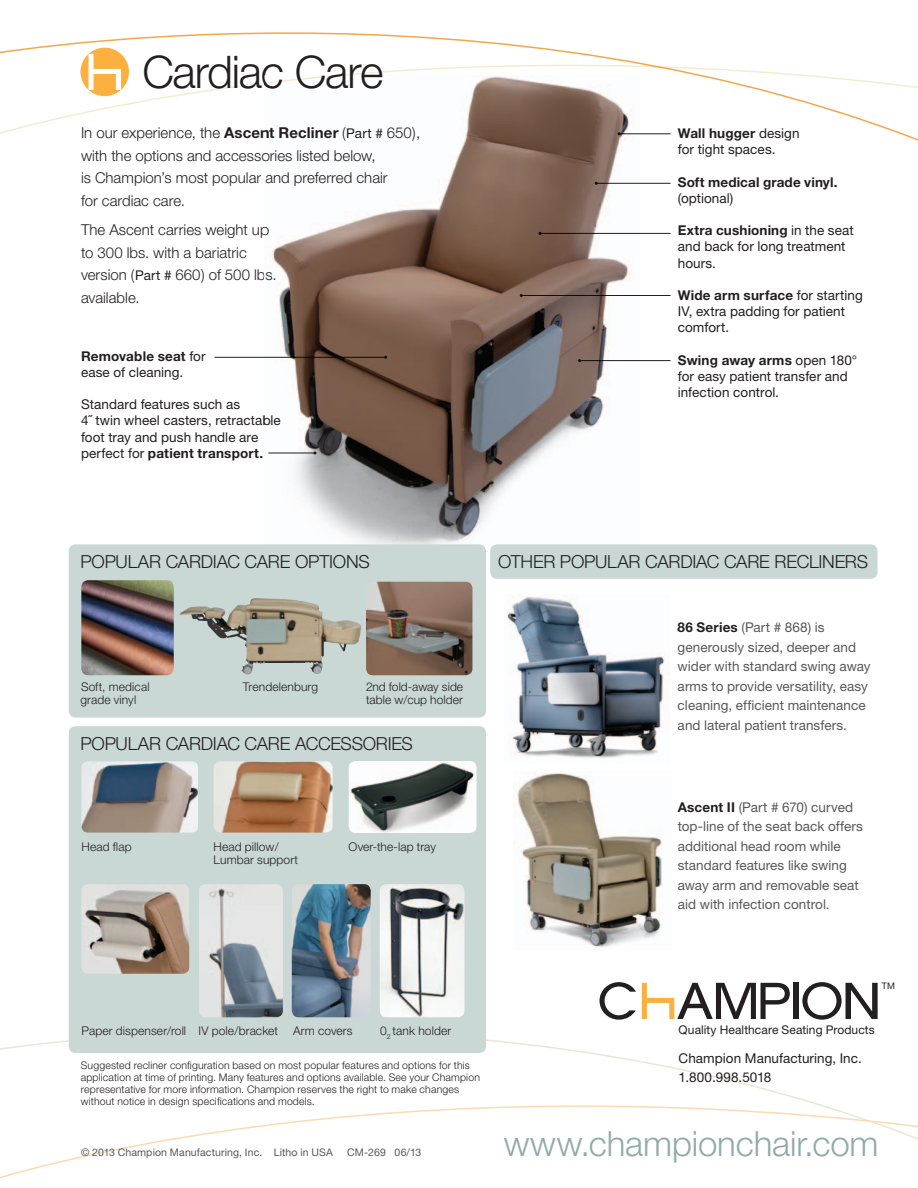
<style>
.page{position:relative;width:918px;height:1188px;background:#fff}
.page>*{position:absolute;margin:0;border:0;box-sizing:border-box;transform-origin:0 0}
.t1{font:300 45px "Helvetica Neue";letter-spacing:-.03em;color:#231f20}
.t2{font:300 34.8px "Helvetica Neue";letter-spacing:-.005em;color:#91aaab}
.t3{font:300 18px "Helvetica Neue";letter-spacing:-.01em;color:#231f20}
.t4{font:300 15px/22.5px "Helvetica Neue";color:#231f20}
.t5{font:13.5px/16.2px "Helvetica Neue LT Std";letter-spacing:.005em;color:#231f20}
.t6{font:13.5px/19.5px "Helvetica Neue LT Std";letter-spacing:.005em;color:#57585a}
.t7{font:700 13.5px "Helvetica Neue LT Std";letter-spacing:.01em;color:#231f20}
.t8{font:300 12px/13.5px "Helvetica Neue";letter-spacing:.01em;color:#231f20}
.t9{font:12px "Helvetica Neue LT Std";letter-spacing:.005em;color:#231f20}
.t10{font:300 10.5px/12px "Helvetica Neue";letter-spacing:.015em;color:#231f20}
.t11{font:10.5px "Helvetica Neue LT Std";letter-spacing:.01em;color:#57585a}
.t12{font:9px "Helvetica Neue LT Std";color:#231f20}
.s1{font-family:"Helvetica Neue LT Std";font-weight:700}
.s2{font-family:"Helvetica Neue LT Std";font-weight:400;font-size:13.5px}
.s3{font-weight:700}
.s4{font-weight:700;color:#231f20}
</style>
<div class="page">
<div style="left:69px;top:726px;width:417px;height:327px;background:#c9d7d5;border-radius:7px"></div>
<svg style="left:0;top:1051px;width:918px;height:128px"></svg>
<svg style="left:0;top:32px;width:918px;height:109px"></svg>
<div style="left:138px;top:49px;width:250px;height:45px;background:#fff"></div>
<div style="left:69px;top:544px;width:417px;height:174px;background:#c9d7d5;border-radius:7px"></div>
<svg style="left:600px;top:982px;width:36px;height:38px"></svg>
<div style="left:793px;top:983px;width:6px;height:36px;background:#231f20"></div>
<svg style="left:802px;top:982px;width:76px;height:38px"></svg>
<svg style="left:642px;top:983px;width:148px;height:36px"></svg>
<div style="left:490px;top:544px;width:388px;height:35px;background:#c9d7d5;border-radius:7px"></div>
<img style="left:179px;top:599px;width:139px;height:75px">
<img style="left:366px;top:582px;width:106px;height:93px">
<img style="left:81px;top:761px;width:117px;height:72px">
<img style="left:349px;top:761px;width:128px;height:72px">
<img style="left:214px;top:761px;width:119px;height:72px">
<img style="left:81px;top:884px;width:108px;height:90px">
<div style="left:80px;top:48px;width:49px;height:48px;background:#fbb03f;border-radius:50%"></div>
<svg style="left:89px;top:54px;width:32px;height:36px"></svg>
<hr style="left:580px;top:360px;width:90px;height:1px;background:#231f20">
<hr style="left:521px;top:295px;width:149px;height:1px;background:#231f20">
<hr style="left:540px;top:233px;width:130px;height:1px;background:#231f20">
<hr style="left:596px;top:183px;width:74px;height:1px;background:#231f20">
<hr style="left:214px;top:357px;width:172px;height:1px;background:#231f20">
<hr style="left:619px;top:133px;width:51px;height:1px;background:#231f20">
<img style="left:517px;top:773px;width:145px;height:174px">
<img style="left:507px;top:596px;width:158px;height:162px">
<img style="left:81px;top:580px;width:93px;height:95px">
<img style="left:199px;top:884px;width:84px;height:133px">
<img style="left:292px;top:884px;width:79px;height:133px">
<img style="left:380px;top:884px;width:85px;height:133px">
<img style="left:264px;top:75px;width:375px;height:469px">
<h1 class="t1" style="left:142px;top:44px;width:243px">Cardiac Care</h1>
<p class="t4" style="left:81px;top:122px;width:341px">In our experience, the <span class="s1">Ascent Recliner</span> (<span class="s2">Part #</span> 650), with the options and accessories listed below,<br>is Champion’s most popular and preferred chair<br>for cardiac care.</p>
<p class="t4" style="left:81px;top:218px;width:197px">The Ascent carries weight up to 300 lbs. with a bariatric version (<span class="s2">Part #</span> 660) of 500 lbs. available.</p>
<p class="t5" style="left:81px;top:348px;width:126px"><span class="s3">Removable seat</span> for ease of cleaning.</p>
<p class="t5" style="left:81px;top:396px;width:201px">Standard features such as<br>4˝ twin wheel casters, retractable foot tray and push handle are perfect for <span class="s3">patient transport.</span></p>
<p class="t5" style="left:678px;top:125px;width:123px"><span class="s3">Wall hugger</span> design for tight spaces.</p>
<p class="t7" style="left:678px;top:173px;width:161px">Soft medical grade vinyl.</p>
<p class="t5" style="left:678px;top:190px;width:57px">(optional)</p>
<p class="t5" style="left:678px;top:222px;width:177px"><span class="s3">Extra cushioning</span> in the seat and back for long treatment hours.</p>
<p class="t5" style="left:678px;top:287px;width:186px"><span class="s3">Wide arm surface</span> for starting<br>IV, extra padding for patient comfort.</p>
<p class="t5" style="left:678px;top:352px;width:181px"><span class="s3">Swing away arms</span> open 180° for easy patient transfer and infection control.</p>
<h3 class="t3" style="left:80px;top:550px;width:98px">Popular car</h3>
<h3 class="t3" style="left:201px;top:550px;width:22px">diac</h3>
<h3 class="t3" style="left:245px;top:550px;width:13px">care</h3>
<h3 class="t3" style="left:295px;top:550px;width:11px">optio</h3>
<h3 class="t3" style="left:346px;top:550px;width:25px">ns</h3>
<p class="t8" style="left:81px;top:680px;width:70px">Soft, medical</p>
<p class="t8" style="left:243px;top:680px;width:77px">Trendelenburg</p>
<p class="t8" style="left:80px;top:693px;width:57px">grade vinyl</p>
<p class="t8" style="left:366px;top:680px;width:99px">2nd fold-away side table w/cup holder</p>
<h3 class="t3" style="left:80px;top:732px;width:98px">Popular car</h3>
<h3 class="t3" style="left:201px;top:732px;width:22px">diac</h3>
<h3 class="t3" style="left:245px;top:732px;width:13px">care</h3>
<h3 class="t3" style="left:295px;top:732px;width:13px">acce</h3>
<h3 class="t3" style="left:341px;top:732px;width:33px">ssorie</h3>
<h3 class="t3" style="left:401px;top:732px;width:13px">s</h3>
<p class="t8" style="left:82px;top:839px;width:52px">Head flap</p>
<p class="t8" style="left:214px;top:839px;width:67px">Head pillow/</p>
<p class="t8" style="left:349px;top:839px;width:89px">Over-the-lap tray</p>
<p class="t8" style="left:214px;top:853px;width:86px">Lumbar support</p>
<h3 class="t3" style="left:498px;top:550px;width:160px">OTHER Popular car</h3>
<h3 class="t3" style="left:680px;top:550px;width:22px">diac</h3>
<h3 class="t3" style="left:724px;top:550px;width:13px">care</h3>
<h3 class="t3" style="left:775px;top:550px;width:12px">rec</h3>
<h3 class="t3" style="left:809px;top:550px;width:60px">liners</h3>
<p class="t6" style="left:678px;top:617px;width:195px"><span class="s4">86 Series</span> (Part # 868) is generously sized, deeper and wider with standard swing away arms to provide versatility, easy cleaning, efficient maintenance and lateral patient transfers.</p>
<p class="t6" style="left:678px;top:797px;width:187px"><span class="s4">Ascent II</span> (Part # 670) curved top-line of the seat back offers additional head room while standard features like swing away arm and removable seat aid with infection control.</p>
<p class="t8" style="left:82px;top:1023px;width:198px">Paper dispenser/roll IV pole/bracket</p>
<p class="t8" style="left:293px;top:1023px;width:61px">Arm covers</p>
<p class="t8" style="left:380px;top:1023px;width:73px">0<sub>2</sub> tank holder</p>
<p class="t10" style="left:81px;top:1059px;width:401px">Suggested recliner configuration based on most popular features and options for this application at time of printing. Many features and options available. See your Champion representative for more information. Champion reserves the right to make changes without notice in design specifications and models.</p>
<p class="t11" style="left:81px;top:1146px;width:253px">© 2013 Champion Manufacturing, Inc. Litho in USA</p>
<p class="t11" style="left:347px;top:1146px;width:76px">CM-269 06/13</p>
<p class="t12" style="left:882px;top:980px;width:15px">TM</p>
<p class="t9" style="left:679px;top:1022px;width:198px">Quality Healthcare Seating Products</p>
<p class="t5" style="left:679px;top:1048px;width:185px;line-height:19.5px">Champion Manufacturing, Inc.<br>1.800.998.5018</p>
<h2 class="t2" style="left:504px;top:1123px;width:376px">www.championchair.com</h2>
</div>
